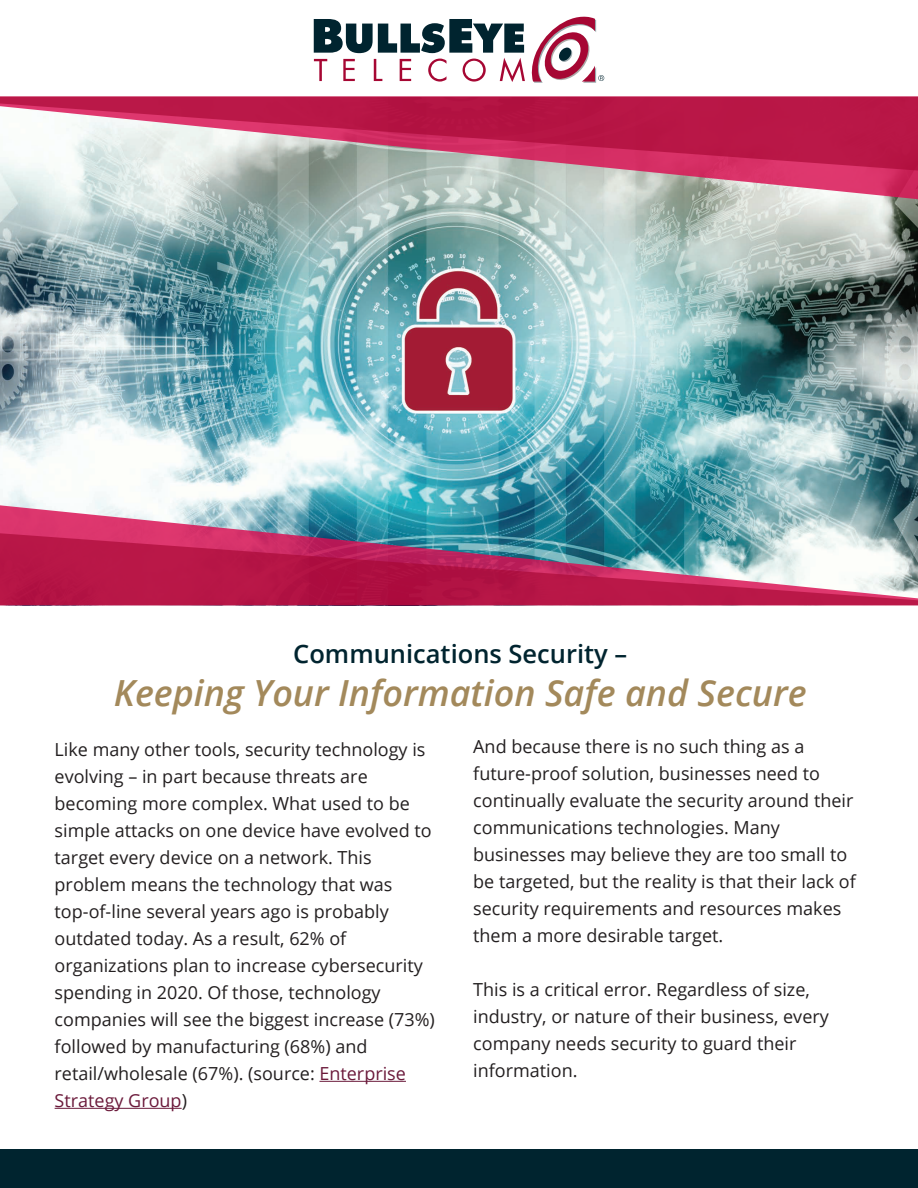
<style>
.page{position:relative;width:918px;height:1188px;background:#fff}
.page>*{position:absolute;margin:0;border:0;box-sizing:border-box;transform-origin:0 0}
.t1{font:italic 600 36px "Open Sans";color:#a3895b}
.t2{font:600 25.5px "Open Sans";color:#00242f}
.t3{font:18px/27px "Open Sans";color:#231f20}
.s1{color:#6b1a3b}
</style>
<div class="page">
<img style="left:0;top:204px;width:918px;height:294px">
<img style="left:0;top:498px;width:918px;height:30px">
<svg style="left:0;top:528px;width:918px;height:77px;background:#a94f73"></svg>
<svg style="left:314px;top:19px;width:211px;height:63px"></svg>
<svg style="left:531px;top:16px;width:73px;height:67px"></svg>
<hr style="left:319px;top:1081px;width:87px;height:1px;background:#6b1a3b">
<hr style="left:55px;top:1108px;width:127px;height:1px;background:#6b1a3b">
<div style="left:0;top:1150px;width:918px;height:38px;background:#00242f"></div>
<svg style="left:0;top:174px;width:918px;height:30px;background:#c3bbbb"></svg>
<svg style="left:0;top:97px;width:918px;height:77px;background:#c65b7b"></svg>
<h2 class="t2" style="left:293px;top:636px;width:336px">Communications Security –</h2>
<h1 class="t1" style="left:114px;top:668px;width:694px">Keeping Your Information Safe and Secure</h1>
<p class="t3" style="left:55px;top:735px;width:382px">Like many other tools, security technology is evolving – in part because threats are becoming more complex. What used to be simple attacks on one device have evolved to target every device on a network. This problem means the technology that was top-of-line several years ago is probably outdated today. As a result, 62% of organizations plan to increase cybersecurity spending in 2020. Of those, technology companies will see the biggest increase (73%) followed by manufacturing (68%) and retail/wholesale (67%). (source: <span class="s1">Enterprise Strategy Group</span>)</p>
<p class="t3" style="left:473px;top:733px;width:384px">And because there is no such thing as a future-proof solution, businesses need to continually evaluate the security around their communications technologies. Many businesses may believe they are too small to be targeted, but the reality is that their lack of security requirements and resources makes them a more desirable target.</p>
<p class="t3" style="left:473px;top:976px;width:357px">This is a critical error. Regardless of size, industry, or nature of their business, every company needs security to guard their information.</p>
</div>
